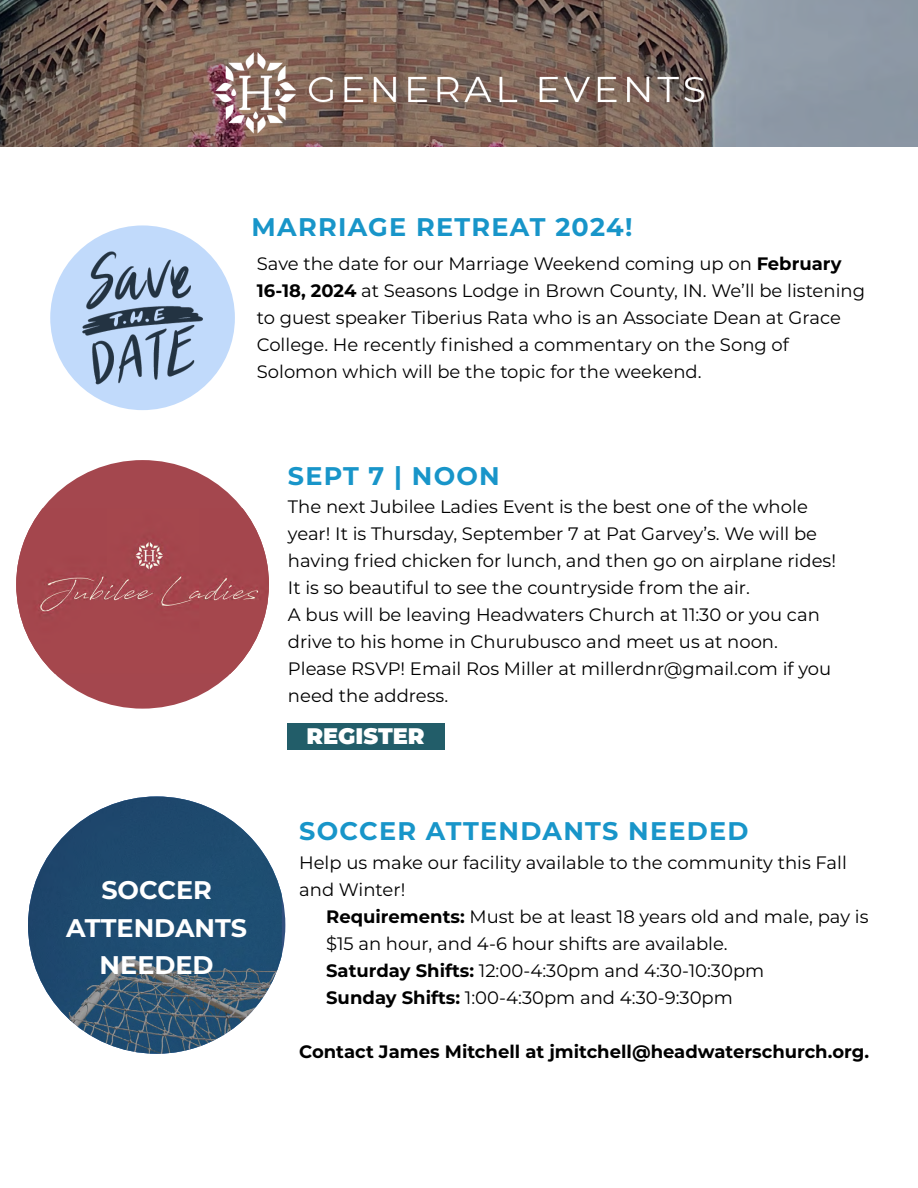
<style>
.page{position:relative;width:918px;height:1188px;background:#fff}
.page>*{position:absolute;margin:0;border:0;box-sizing:border-box;transform-origin:0 0}
.t1{font:700 25.5px "Montserrat";letter-spacing:.05em;color:#1895c9}
.t2{font:700 25.5px/37.5px "Montserrat";color:#fff;text-align:center}
.t3{font:900 22.5px "Montserrat";color:#fff}
.t4{font:18px/27px "Montserrat";color:#000}
.t5{font:700 18px "Montserrat";color:#000}
.s1{font-weight:700}
</style>
<div class="page">
<svg style="left:0;top:0;width:918px;height:147px"></svg>
<img style="left:205px;top:45px;width:516px;height:102px">
<img style="left:50px;top:225px;width:185px;height:185px;border-radius:92px">
<div style="left:16px;top:460px;width:253px;height:249px;background:#a4474e;border-radius:50%"></div>
<img style="left:16px;top:508px;width:253px;height:166px">
<div style="left:288px;top:723px;width:157px;height:27px;background:#225d69"></div>
<svg style="left:28px;top:796px;width:257px;height:258px;fill:#1e4c70"></svg>
<h1 class="t1" style="left:252px;top:209px;width:382px">MARRIAGE RETREAT 2024!</h1>
<p class="t4" style="left:257px;top:250px;width:610px">Save the date for our Marriage Weekend coming up on <span class="s1">February 16-18, 2024</span> at Seasons Lodge in Brown County, IN. We’ll be listening to guest speaker Tiberius Rata who is an Associate Dean at Grace College. He recently finished a commentary on the Song of Solomon which will be the topic for the weekend.</p>
<h1 class="t2" style="left:66px;top:870px;width:182px">SOCCER<br>ATTENDANTS<br>NEEDED</h1>
<h1 class="t1" style="left:288px;top:457px;width:213px">SEPT 7 | NOON</h1>
<p class="t4" style="left:288px;top:493px;width:550px">The next Jubilee Ladies Event is the best one of the whole year! It is Thursday, September 7 at Pat Garvey’s. We will be having fried chicken for lunch, and then go on airplane rides!<br>It is so beautiful to see the countryside from the air.<br>A bus will be leaving Headwaters Church at 11:30 or you can drive to his home in Churubusco and meet us at noon.<br>Please RSVP! Email Ros Miller at millerdnr@gmail.com if you need the address.</p>
<p class="t3" style="left:306px;top:720px;width:120px">REGISTER</p>
<h1 class="t1" style="left:299px;top:813px;width:451px">SOCCER ATTENDANTS NEEDED</h1>
<p class="t4" style="left:299px;top:849px;width:549px">Help us make our facility available to the community this Fall and Winter!</p>
<p class="t4" style="left:326px;top:903px;width:544px"><span class="s1">Requirements:</span> Must be at least 18 years old and male, pay is $15 an hour, and 4-6 hour shifts are available.<br><span class="s1">Saturday Shifts:</span> 12:00-4:30pm and 4:30-10:30pm<br><span class="s1">Sunday Shifts:</span> 1:00-4:30pm and 4:30-9:30pm</p>
<p class="t5" style="left:299px;top:1039px;width:571px">Contact James Mitchell at jmitchell@headwaterschurch.org.</p>
</div>
